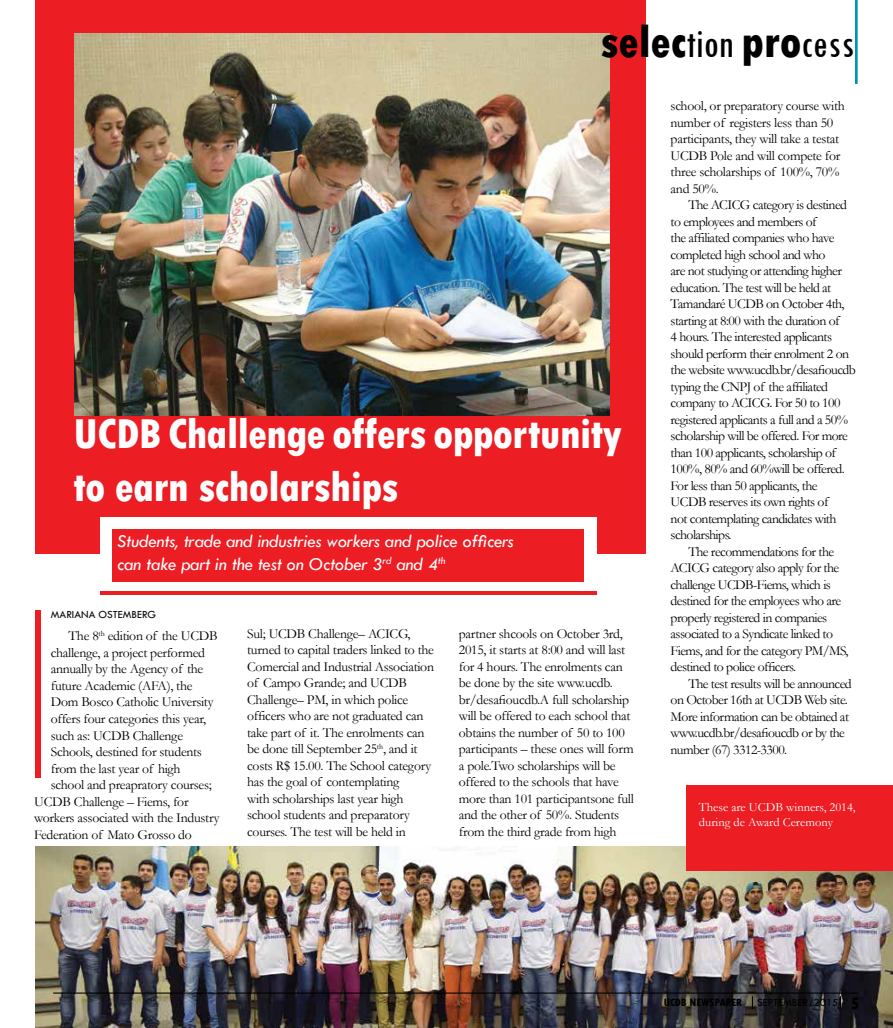
<style>
.page{position:relative;width:893px;height:1028px;background:#fff}
.page>*{position:absolute;margin:0;border:0;box-sizing:border-box;transform-origin:0 0}
.t1{font:800 condensed 47.12px "Tw Cen";color:#000}
.t2{font:800 condensed 43.75px/52.5px "Tw Cen";letter-spacing:-.01em;color:#fff}
.t3{font:italic 18.75px/22.5px "Tw Cen";letter-spacing:-.01em;color:#fff}
.t4{font:13.75px/16.5px "Garamond";letter-spacing:-.02em;color:#000}
.t5{font:13.75px "Garamond";letter-spacing:-.04em;color:#000}
.t6{font:12.5px/15px "Garamond";color:#fff}
.t7{font:11.25px "Tw Cen";color:#000}
.t8{font:800 condensed 11.25px "Tw Cen";color:#000}
.s1{font-weight:400;font-size:41.5px}
.s2{font-weight:800;font-stretch:condensed;font-size:17.5px}
</style>
<div class="page">
<img style="left:35px;top:847px;width:858px;height:181px">
<div style="left:686px;top:785px;width:207px;height:85px;background:#ed1d24"></div>
<div style="left:35px;top:0;width:610px;height:553px;background:#ed1d24"></div>
<div style="left:35px;top:610px;width:5px;height:168px;background:#ed1d24"></div>
<svg style="left:855px;top:0;width:3px;height:84px"></svg>
<img style="left:74px;top:34px;width:535px;height:381px">
<div style="left:100px;top:517px;width:496px;height:85px;background:#fff"></div>
<div style="left:112px;top:529px;width:472px;height:52px;background:#ed1d24"></div>
<hr style="left:100px;top:591px;width:496px;height:4px;background:#ed1d24">
<svg style="left:752px;top:996px;width:1px;height:12px"></svg>
<svg style="left:840px;top:996px;width:1px;height:12px"></svg>
<hr style="left:53px;top:992px;width:805px;height:1px;background:#000">
<h1 class="t1" style="left:601px;top:14px;width:255px">selec<span class="s1">tion</span> pro<span class="s1">cess</span></h1>
<h2 class="t2" style="left:74px;top:408px;width:550px">UCDB Challenge offers opportunity to earn scholarships</h2>
<h3 class="t3" style="left:117px;top:530px;width:398px">Students, trade and industries workers and police officers can take part in the test on October 3<sup>rd</sup> and 4<sup>th</sup></h3>
<p class="t7" style="left:51px;top:607px;width:107px">MARIANA OSTEMBERG</p>
<p class="t4" style="left:69px;top:627px;width:150px">The 8<sup>th</sup> edition of the UCDB</p>
<p class="t4" style="left:51px;top:644px;width:156px">challenge, a project performed</p>
<p class="t4" style="left:51px;top:660px;width:154px">annually by the Agency of the</p>
<p class="t4" style="left:51px;top:677px;width:143px">future Academic (AFA), the</p>
<p class="t4" style="left:51px;top:693px;width:164px">Dom Bosco Catholic University</p>
<p class="t4" style="left:51px;top:710px;width:157px">offers four categories this year,</p>
<p class="t4" style="left:51px;top:726px;width:134px">such as: UCDB Challenge</p>
<p class="t4" style="left:51px;top:743px;width:153px">Schools, destined for students</p>
<p class="t4" style="left:51px;top:759px;width:131px">from the last year of high</p>
<p class="t4" style="left:51px;top:776px;width:162px">school and preapratory courses;</p>
<p class="t4" style="left:34px;top:792px;width:156px">UCDB Challenge – Fiems, for</p>
<p class="t4" style="left:34px;top:809px;width:187px">workers associated with the Industry</p>
<p class="t4" style="left:34px;top:825px;width:159px">Federation of Mato Grosso do</p>
<p class="t4" style="left:247px;top:624px;width:188px">Sul; UCDB Challenge– ACICG, turned to capital traders linked to the<br>Comercial and Industrial Association of Campo Grande; and UCDB<br>Challenge– PM, in which police officers who are not graduated can take part of it. The enrolments can be done till September 25<sup>th</sup>, and it costs R$ 15.00. The School category has the goal of contemplating<br>with scholarships last year high school students and preparatory courses. The test will be held in</p>
<p class="t4" style="left:459px;top:624px;width:176px">partner shcools on October 3rd,<br>2015, it starts at 8:00 and will last for 4 hours. The enrolments can be done by the site www.ucdb. br/desafioucdb.A full scholarship will be offered to each school that obtains the number of 50 to 100 participants – these ones will form a pole.Two scholarships will be offered to the schools that have more than 101 participantsone full and the other of 50%. Students from the third grade from high</p>
<p class="t4" style="left:671px;top:97px;width:176px">school, or preparatory course with number of registers less than 50 participants, they will take a testat<br>UCDB Pole and will compete for three scholarships of 100%, 70% and 50%.</p>
<p class="t5" style="left:688px;top:195px;width:160px">The ACICG category is destined</p>
<p class="t5" style="left:671px;top:212px;width:148px">to employees and members of</p>
<p class="t5" style="left:671px;top:228px;width:165px">the affiliated companies who have</p>
<p class="t5" style="left:671px;top:245px;width:156px">completed high school and who</p>
<p class="t5" style="left:671px;top:261px;width:173px">are not studying or attending higher</p>
<p class="t5" style="left:671px;top:278px;width:162px">education. The test will be held at</p>
<p class="t5" style="left:671px;top:294px;width:176px">Tamandaré UCDB on October 4th,</p>
<p class="t5" style="left:671px;top:311px;width:171px">starting at 8:00 with the duration of</p>
<p class="t5" style="left:671px;top:327px;width:163px">4 hours. The interested applicants</p>
<p class="t5" style="left:671px;top:344px;width:180px">should perform their enrolment 2 on</p>
<p class="t5" style="left:671px;top:360px;width:187px">the website www.ucdb.br/desafioucdb</p>
<p class="t5" style="left:671px;top:377px;width:159px">typing the CNPJ of the affiliated</p>
<p class="t5" style="left:671px;top:393px;width:171px">company to ACICG. For 50 to 100</p>
<p class="t5" style="left:671px;top:410px;width:179px">registered applicants a full and a 50%</p>
<p class="t5" style="left:671px;top:426px;width:179px">scholarship will be offered. For more</p>
<p class="t5" style="left:671px;top:443px;width:167px">than 100 applicants, scholarship of</p>
<p class="t5" style="left:671px;top:459px;width:176px">100%, 80% and 60%will be offered.</p>
<p class="t5" style="left:671px;top:476px;width:148px">For less than 50 applicants, the</p>
<p class="t5" style="left:671px;top:492px;width:159px">UCDB reserves its own rights of</p>
<p class="t5" style="left:671px;top:509px;width:167px">not contemplating candidates with</p>
<p class="t5" style="left:671px;top:525px;width:62px">scholarships.</p>
<p class="t5" style="left:688px;top:542px;width:147px">The recommendations for the</p>
<p class="t5" style="left:671px;top:558px;width:170px">ACICG category also apply for the</p>
<p class="t5" style="left:671px;top:575px;width:162px">challenge UCDB-Fiems, which is</p>
<p class="t5" style="left:671px;top:591px;width:172px">destined for the employees who are</p>
<p class="t5" style="left:671px;top:608px;width:158px">properly registered in companies</p>
<p class="t5" style="left:671px;top:624px;width:164px">associated to a Syndicate linked to</p>
<p class="t5" style="left:671px;top:641px;width:179px">Fiems, and for the category PM/MS,</p>
<p class="t5" style="left:671px;top:657px;width:127px">destined to police officers.</p>
<p class="t5" style="left:688px;top:674px;width:165px">The test results will be announced</p>
<p class="t5" style="left:671px;top:690px;width:179px">on October 16th at UCDB Web site.</p>
<p class="t5" style="left:671px;top:707px;width:180px">More information can be obtained at</p>
<p class="t5" style="left:671px;top:723px;width:176px">www.ucdb.br/desafioucdb or by the</p>
<p class="t5" style="left:671px;top:740px;width:118px">number (67) 3312-3300.</p>
<p class="t6" style="left:699px;top:799px;width:158px">These are UCDB winners, 2014, during de Award Ceremony</p>
<p class="t8" style="left:664px;top:995px;width:80px">UCDB NEWSPAPER</p>
<p class="t7" style="left:757px;top:995px;width:104px">SEPTEMBER/2015 <span class="s2">5</span></p>
</div>
